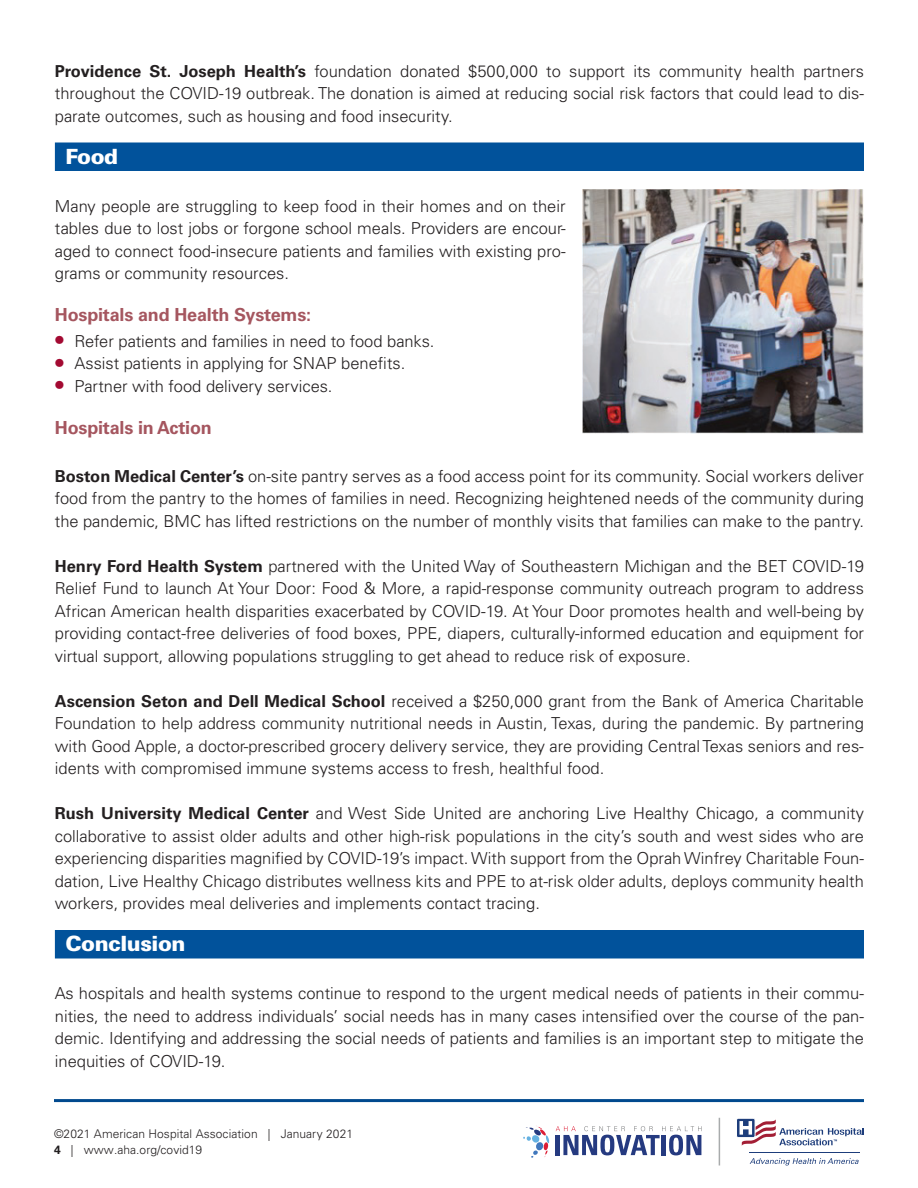
<style>
.page{position:relative;width:918px;height:1188px;background:#fff}
.page>*{position:absolute;margin:0;border:0;box-sizing:border-box;transform-origin:0 0}
.t1{font:900 21px "Univers LT Std";letter-spacing:-.025em;color:#fff}
.t2{font:700 18px "Univers LT Std";letter-spacing:-.01em;color:#a5565f}
.t3{font:300 16.5px/22.5px "Univers LT Std";color:#231f20;text-align:justify}
.t4{font:300 12px/16.5px "Univers LT Std";letter-spacing:.005em;color:#231f20}
.s1{font-weight:700}
.s2{font-weight:700;font-stretch:condensed;font-size:22.5px;color:#a30a32}
</style>
<div class="page">
<hr style="left:54px;top:1099px;width:810px;height:3px;background:#01498e">
<hr style="left:749px;top:1152px;width:111px;height:1px;background:#1d3d7b">
<svg style="left:750px;top:1158px;width:109px;height:8px"></svg>
<svg style="left:736px;top:1118px;width:128px;height:28px"></svg>
<hr style="left:719px;top:1118px;width:1px;height:48px;background:#a8abac">
<svg style="left:523px;top:1126px;width:26px;height:32px"></svg>
<svg style="left:556px;top:1126px;width:146px;height:29px"></svg>
<div style="left:55px;top:142px;width:809px;height:29px;background:#01529b"></div>
<div style="left:55px;top:930px;width:809px;height:28px;background:#01529b"></div>
<img style="left:582px;top:189px;width:282px;height:245px">
<p class="t3" style="left:55px;top:59px;width:811px"><span class="s1">Providence St. Joseph Health’s</span> foundation donated $500,000 to support its community health partners throughout the COVID-19 outbreak. The donation is aimed at reducing social risk factors that could lead to dis&shy;parate outcomes, such as housing and food insecurity.</p>
<p class="t1" style="left:65px;top:143px;width:54px">Food</p>
<p class="t3" style="left:55px;top:194px;width:512px">Many people are struggling to keep food in their homes and on their tables due to lost jobs or forgone school meals. Providers are encour&shy;aged to connect food-insecure patients and families with existing pro&shy;grams or community resources.</p>
<p class="t2" style="left:55px;top:304px;width:258px">Hospitals and Health Systems:</p>
<p class="t3" style="left:55px;top:329px;width:381px"><span class="s2">•</span> Refer patients and families in need to food banks.</p>
<p class="t3" style="left:55px;top:352px;width:352px"><span class="s2">•</span> Assist patients in applying for SNAP benefits.</p>
<p class="t3" style="left:55px;top:374px;width:279px"><span class="s2">•</span> Partner with food delivery services.</p>
<p class="t2" style="left:55px;top:417px;width:158px">Hospitals in Action</p>
<p class="t3" style="left:55px;top:464px;width:811px"><span class="s1">Boston Medical Center’s</span> on-site pantry serves as a food access point for its community. Social workers deliver food from the pantry to the homes of families in need. Recognizing heightened needs of the community during the pandemic, BMC has lifted restrictions on the number of monthly visits that families can make to the pantry.</p>
<p class="t3" style="left:55px;top:554px;width:811px"><span class="s1">Henry Ford Health System</span> partnered with the United Way of Southeastern Michigan and the BET COVID-19<br>Relief Fund to launch At Your Door: Food &amp; More, a rapid-response community outreach program to address African American health disparities exacerbated by COVID-19. At Your Door promotes health and well-being by providing contact-free deliveries of food boxes, PPE, diapers, culturally-informed education and equipment for virtual support, allowing populations struggling to get ahead to reduce risk of exposure.</p>
<p class="t3" style="left:55px;top:689px;width:811px"><span class="s1">Ascension Seton and Dell Medical School</span> received a $250,000 grant from the Bank of America Charitable Foundation to help address community nutritional needs in Austin, Texas, during the pandemic. By partnering with Good Apple, a doctor-prescribed grocery delivery service, they are providing Central Texas seniors and res&shy;idents with compromised immune systems access to fresh, healthful food.</p>
<p class="t3" style="left:55px;top:802px;width:811px"><span class="s1">Rush University Medical Center</span> and West Side United are anchoring Live Healthy Chicago, a community collaborative to assist older adults and other high-risk populations in the city’s south and west sides who are experiencing disparities magnified by COVID-19’s impact. With support from the Oprah Winfrey Charitable Foun&shy;dation, Live Healthy Chicago distributes wellness kits and PPE to at-risk older adults, deploys community health workers, provides meal deliveries and implements contact tracing.</p>
<p class="t1" style="left:65px;top:930px;width:122px">Conclusion</p>
<p class="t3" style="left:55px;top:982px;width:811px">As hospitals and health systems continue to respond to the urgent medical needs of patients in their commu&shy;nities, the need to address individuals’ social needs has in many cases intensified over the course of the pan&shy;demic. Identifying and addressing the social needs of patients and families is an important step to mitigate the inequities of COVID-19.</p>
<p class="t4" style="left:54px;top:1125px;width:301px">©2021 American Hospital Association | January 2021<br><span class="s1">4</span> | www.aha.org/covid19</p>
</div>
